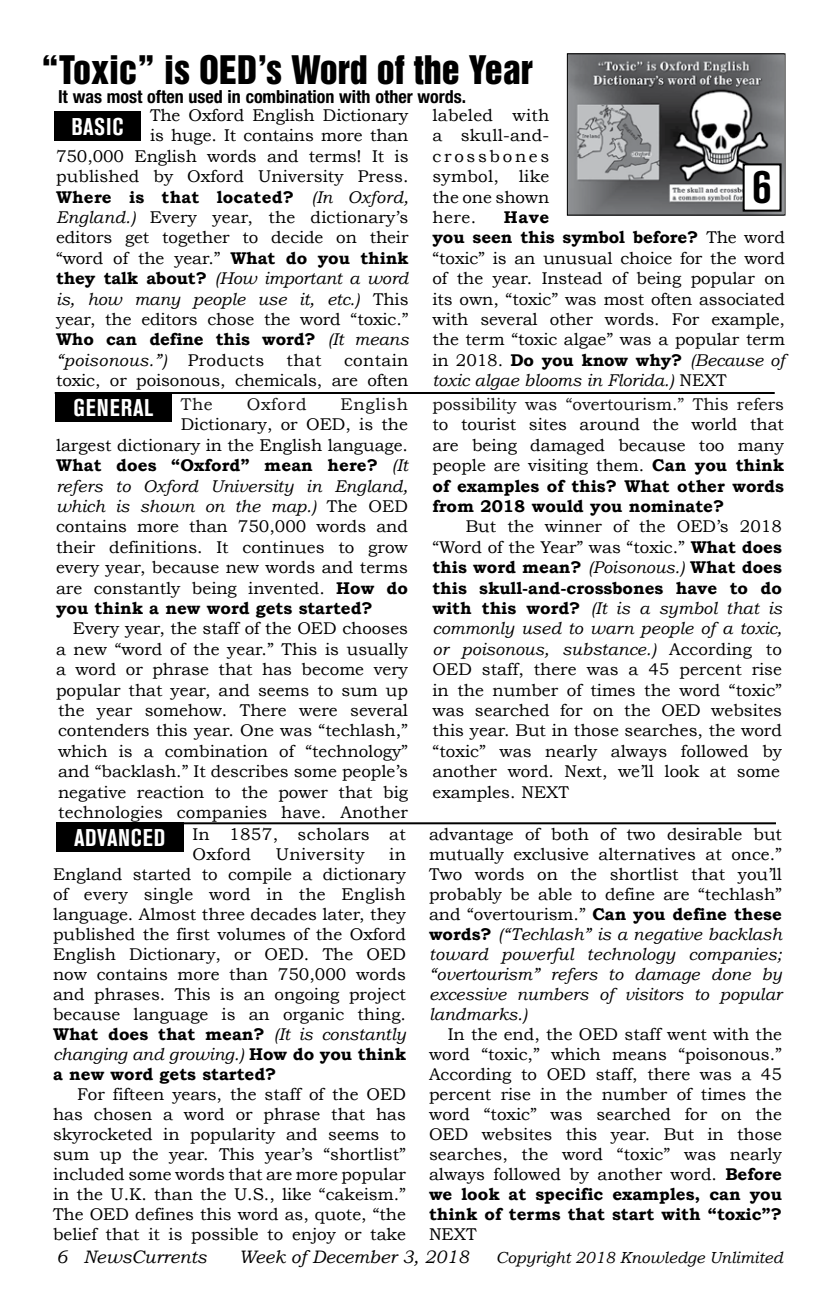
<style>
.page{position:relative;width:828px;height:1296px;background:#fff}
.page>*{position:absolute;margin:0;border:0;box-sizing:border-box;transform-origin:0 0}
.t1{font:700 condensed 48px "Akzidenz Grotesk BE";color:#000}
.t2{font:36px "Helvetica Inserat";color:#000}
.t3{font:700 condensed 24px "Akzidenz Grotesk BE";letter-spacing:.035em;color:#fff}
.t4{font:700 condensed 18px "Helvetica Neue";color:#000}
.t5{font:italic 18px "Bookman Old Style";color:#000}
.t6{font:17px/20.4px "Bookman Old Style";color:#000;text-align:justify}
.t7{font:italic 17px "Bookman Old Style";color:#000}
.t8{font:700 17px "Bookman Old Style";color:#000}
.t9{font:17px/20px "Bookman Old Style";letter-spacing:.02em;color:#000}
.t10{font:italic 17px "Bookman Old Style";letter-spacing:.02em;color:#000}
.t11{font:17px "Bookman Old Style";letter-spacing:.03em;color:#000}
.t12{font:17px "Bookman Old Style";letter-spacing:.045em;color:#000}
.t13{font:italic 16px "Bookman Old Style";color:#000}
.s1{font-weight:400;font-style:italic}
.s2{font-style:italic}
.s3{font-weight:700}
.s4{font-weight:700;font-style:normal}
.s5{font-style:normal}
</style>
<div class="page">
<div style="left:54px;top:112px;width:87px;height:29px;background:#000"></div>
<img style="left:569px;top:56px;width:214px;height:157px">
<div style="left:744px;top:164px;width:37px;height:47px;background:#fff"></div>
<div style="left:743px;top:163px;width:39px;height:49px;border:2px solid #000"></div>
<hr style="left:55px;top:392px;width:720px;height:2px;background:#000">
<div style="left:55px;top:392px;width:117px;height:29px;background:#000"></div>
<hr style="left:56px;top:822px;width:720px;height:2px;background:#000">
<div style="left:56px;top:822px;width:127px;height:30px;background:#000"></div>
<h2 class="t2" style="left:41px;top:48px;width:493px">“Toxic” is OED’s Word of the Year</h2>
<p class="t6" style="left:150px;top:105px;width:260px">The Oxford English Dictionary</p>
<p class="t6" style="left:150px;top:125px;width:260px">is huge. It contains more than</p>
<p class="t6" style="left:56px;top:146px;width:354px">750,000 English words and terms! It is</p>
<p class="t6" style="left:56px;top:166px;width:354px">published by Oxford University Press.</p>
<p class="t8" style="left:56px;top:187px;width:354px">Where is that located? <span class="s1">(In Oxford,</span></p>
<p class="t6" style="left:56px;top:207px;width:354px"><span class="s2">England.)</span> Every year, the dictionary’s</p>
<p class="t6" style="left:56px;top:227px;width:354px">editors get together to decide on their</p>
<p class="t6" style="left:56px;top:248px;width:354px">“word of the year.” <span class="s3">What do you think</span></p>
<p class="t7" style="left:56px;top:269px;width:354px"><span class="s4">they talk about?</span> (How important a word</p>
<p class="t7" style="left:56px;top:289px;width:354px">is, how many people use it, etc.) <span class="s5">This</span></p>
<p class="t6" style="left:56px;top:309px;width:354px">year, the editors chose the word “toxic.”</p>
<p class="t8" style="left:56px;top:329px;width:354px">Who can define this word? <span class="s1">(It means</span></p>
<p class="t10" style="left:56px;top:350px;width:210px">“poisonous.”) <span class="s5">Products</span></p>
<p class="t6" style="left:287px;top:350px;width:37px">that</p>
<p class="t4" style="left:58px;top:86px;width:410px">It was most often used in combination with other words.</p>
<p class="t6" style="left:433px;top:105px;width:118px">labeled with a skull-and&shy;crossbones symbol, like the one shown here.</p>
<h3 class="t3" style="left:72px;top:113px;width:53px">BASIC</h3>
<h1 class="t1" style="left:753px;top:159px;width:21px">6</h1>
<p class="t6" style="left:433px;top:207px;width:354px;text-align:left;text-indent:71px"><span class="s3">Have<br>you seen this symbol before?</span> The word “toxic” is an unusual choice for the word of the year. Instead of being popular on its own, “toxic” was most often associated with several other words. For example, the term “toxic algae” was a popular term in 2018. <span class="s3">Do you know why?</span> <span class="s2">(Because of toxic algae blooms in Florida.)</span> NEXT</p>
<p class="t6" style="left:56px;top:350px;width:354px;text-align:right">contain<br>toxic, or poisonous, chemicals, are often</p>
<p class="t6" style="left:181px;top:394px;width:34px">The</p>
<p class="t6" style="left:247px;top:394px;width:61px">Oxford</p>
<p class="t12" style="left:341px;top:394px;width:69px">English</p>
<p class="t6" style="left:181px;top:414px;width:229px">Dictionary, or OED, is the</p>
<p class="t6" style="left:56px;top:435px;width:354px">largest dictionary in the English language.</p>
<p class="t8" style="left:56px;top:455px;width:354px">What does “Oxford” mean here? <span class="s1">(It</span></p>
<p class="t7" style="left:56px;top:476px;width:353px">refers to Oxford University in England,</p>
<p class="t7" style="left:56px;top:496px;width:354px">which is shown on the map.) <span class="s5">The OED</span></p>
<p class="t6" style="left:56px;top:516px;width:353px">contains more than 750,000 words and</p>
<p class="t6" style="left:56px;top:537px;width:353px">their definitions. It continues to grow</p>
<p class="t6" style="left:56px;top:557px;width:353px">every year, because new words and terms</p>
<p class="t6" style="left:56px;top:578px;width:353px">are constantly being invented. <span class="s3">How do</span></p>
<p class="t8" style="left:56px;top:598px;width:318px">you think a new word gets started?</p>
<p class="t6" style="left:56px;top:618px;width:354px;text-indent:17px">Every year, the staff of the OED chooses a new “word of the year.” This is usually a word or phrase that has become very popular that year, and seems to sum up the year somehow. There were several contenders this year. One was “techlash,” which is a combination of “technology” and “backlash.” It describes some people’s negative reaction to the power that big technologies companies have. Another</p>
<h3 class="t3" style="left:73px;top:394px;width:81px">GENERAL</h3>
<p class="t9" style="left:192px;top:824px;width:215px">In 1857, scholars at<br>Oxford</p>
<h3 class="t3" style="left:74px;top:824px;width:93px">ADVANCED</h3>
<p class="t6" style="left:53px;top:844px;width:355px;text-indent:336px">in England started to compile a dictionary of every single word in the English language. Almost three decades later, they published the first volumes of the Oxford English Dictionary, or OED. The OED now contains more than 750,000 words and phrases. This is an ongoing project because language is an organic thing.<br><span class="s3">What does that mean?</span> <span class="s2">(It is constantly changing and growing.)</span> <span class="s3">How do you think a new word gets started?</span></p>
<p class="t6" style="left:53px;top:1084px;width:355px;text-indent:24px">For fifteen years, the staff of the OED has chosen a word or phrase that has skyrocketed in popularity and seems to sum up the year. This year’s “shortlist” included some words that are more popular in the U.K. than the U.S., like “cakeism.” The OED defines this word as, quote, “the belief that it is possible to enjoy or take</p>
<p class="t11" style="left:276px;top:844px;width:90px">University</p>
<p class="t6" style="left:433px;top:394px;width:353px">possibility was “overtourism.” This refers to tourist sites around the world that are being damaged because too many people are visiting them. <span class="s3">Can you think of examples of this? What other words from 2018 would you nominate?</span></p>
<p class="t6" style="left:433px;top:516px;width:351px;text-align:left;text-indent:33px">But the winner of the OED’s 2018 “Word of the Year” was “toxic.” <span class="s3">What does this word mean?</span> <span class="s2">(Poisonous.)</span> <span class="s3">What does this skull-and-crossbones have to do with this word?</span> <span class="s2">(It is a symbol that is commonly used to warn people of a toxic, or poisonous, substance.)</span> According to OED staff, there was a 45 percent rise in the number of times the word “toxic” was searched for on the OED websites this year. But in those searches, the word “toxic” was nearly always followed by another word. Next, we’ll look at some examples. NEXT</p>
<p class="t6" style="left:429px;top:824px;width:355px">advantage of both of two desirable but mutually exclusive alternatives at once.” Two words on the shortlist that you’ll probably be able to define are “techlash” and “overtourism.” <span class="s3">Can you define these words?</span> <span class="s2">(“Techlash” is a negative backlash toward powerful technology companies; “overtourism” refers to damage done by excessive numbers of visitors to popular landmarks.)</span></p>
<p class="t6" style="left:429px;top:1024px;width:355px;text-indent:19px">In the end, the OED staff went with the word “toxic,” which means “poisonous.” According to OED staff, there was a 45 percent rise in the number of times the word “toxic” was searched for on the OED websites this year. But in those searches, the word “toxic” was nearly always followed by another word. <span class="s3">Before we look at specific examples, can you think of terms that start with “toxic”?</span></p>
<p class="t6" style="left:429px;top:1224px;width:49px">NEXT</p>
<p class="t5" style="left:56px;top:1246px;width:152px">6 NewsCurrents</p>
<p class="t5" style="left:239px;top:1246px;width:232px">Week of December 3, 2018</p>
<p class="t13" style="left:496px;top:1248px;width:289px">Copyright 2018 Knowledge Unlimited</p>
</div>
